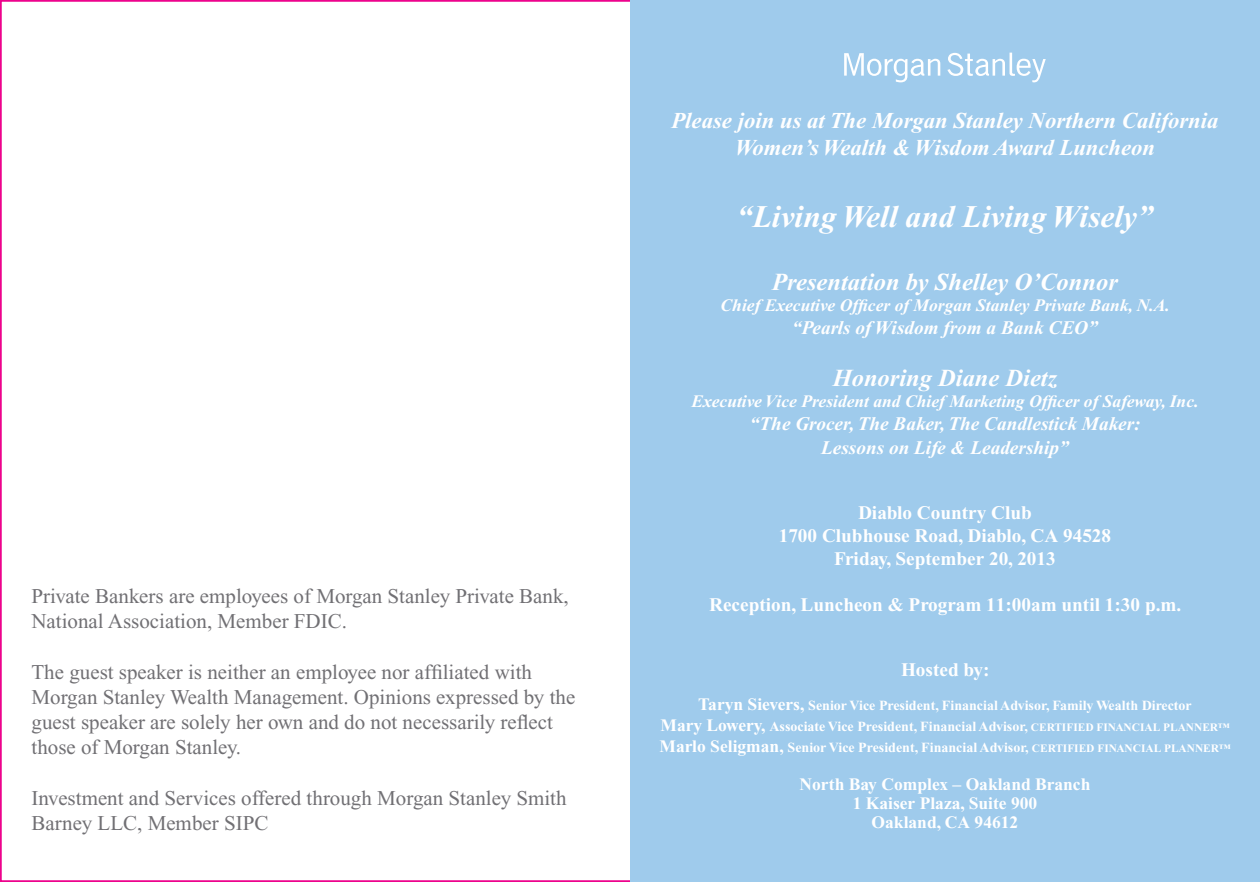
<style>
.page{position:relative;width:1260px;height:882px;background:#fff}
.page>*{position:absolute;margin:0;border:0;box-sizing:border-box;transform-origin:0 0}
.t1{font:italic 700 31.5px "Times New Roman";color:#fff}
.t2{font:italic 700 24.5px "Times New Roman";color:#fff}
.t3{font:italic 700 22.75px/27.3px "Times New Roman";color:#fff;text-align:center}
.t4{font:21px/25.2px "Times New Roman";color:#717074}
.t5{font:700 19.25px/23.1px "Times New Roman";color:#fff;text-align:center}
.t6{font:italic 700 19.25px/23.1px "Times New Roman";color:#fff;text-align:center}
.t7{font:italic 700 17.5px "Times New Roman";color:#fff}
.t8{font:700 17.5px/19.2px "Times New Roman";color:#fff;text-align:center}
.t9{font:700 14px/21px "Times New Roman";color:#fff;text-align:center}
.s1{font-size:17.5px}
.s2{font-size:11.38px}
</style>
<div class="page">
<div style="left:630px;top:0;width:630px;height:882px;background:#9fcbec"></div>
<svg style="left:947px;top:53px;width:99px;height:29px"></svg>
<svg style="left:844px;top:53px;width:96px;height:29px"></svg>
<p class="t4" style="left:32px;top:584px;width:539px">Private Bankers are employees of Morgan Stanley Private Bank,<br>National Association, Member FDIC.</p>
<p class="t4" style="left:32px;top:659px;width:545px">The guest speaker is neither an employee nor affiliated with Morgan Stanley Wealth Management. Opinions expressed by the guest speaker are solely her own and do not necessarily reflect those of Morgan Stanley.</p>
<p class="t4" style="left:32px;top:785px;width:537px">Investment and Services offered through Morgan Stanley Smith<br>Barney LLC, Member SIPC</p>
<p class="t3" style="left:671px;top:107px;width:549px">Please join us at The Morgan Stanley Northern California<br>Women’s Wealth &amp; Wisdom Award Luncheon</p>
<h1 class="t1" style="left:737px;top:199px;width:418px">“Living Well and Living Wisely”</h1>
<p class="t2" style="left:772px;top:268px;width:347px">Presentation by Shelley O’Connor</p>
<p class="t7" style="left:721px;top:296px;width:451px">Chief Executive Officer of Morgan Stanley Private Bank, N.A.</p>
<p class="t6" style="left:792px;top:316px;width:307px">“Pearls of Wisdom from a Bank CEO”</p>
<p class="t2" style="left:833px;top:365px;width:226px">Honoring Diane Dietz</p>
<p class="t7" style="left:692px;top:392px;width:509px">Executive Vice President and Chief Marketing Officer of Safeway, Inc.</p>
<p class="t6" style="left:750px;top:413px;width:392px">“The Grocer, The Baker, The Candlestick Maker:<br>Lessons on Life &amp; Leadership”</p>
<p class="t5" style="left:779px;top:501px;width:334px">Diablo Country Club<br>1700 Clubhouse Road, Diablo, CA 94528<br>Friday, September 20, 2013</p>
<p class="t5" style="left:709px;top:593px;width:474px">Reception, Luncheon &amp; Program 11:00am until 1:30 p.m.</p>
<p class="t5" style="left:901px;top:658px;width:90px">Hosted by:</p>
<p class="t9" style="left:660px;top:695px;width:572px"><span class="s1">Taryn Sievers,</span> Senior Vice President, Financial Advisor, Family Wealth Director<br><span class="s1">Mary Lowery,</span> Associate Vice President, Financial Advisor, <span class="s2">CERTIFIED FINANCIAL PLANNER™<br></span><span class="s1">Marlo Seligman,</span> Senior Vice President, Financial Advisor, <span class="s2">CERTIFIED FINANCIAL PLANNER™</span></p>
<p class="t8" style="left:800px;top:774px;width:292px">North Bay Complex – Oakland Branch<br>1 Kaiser Plaza, Suite 900<br>Oakland, CA 94612</p>
</div>
